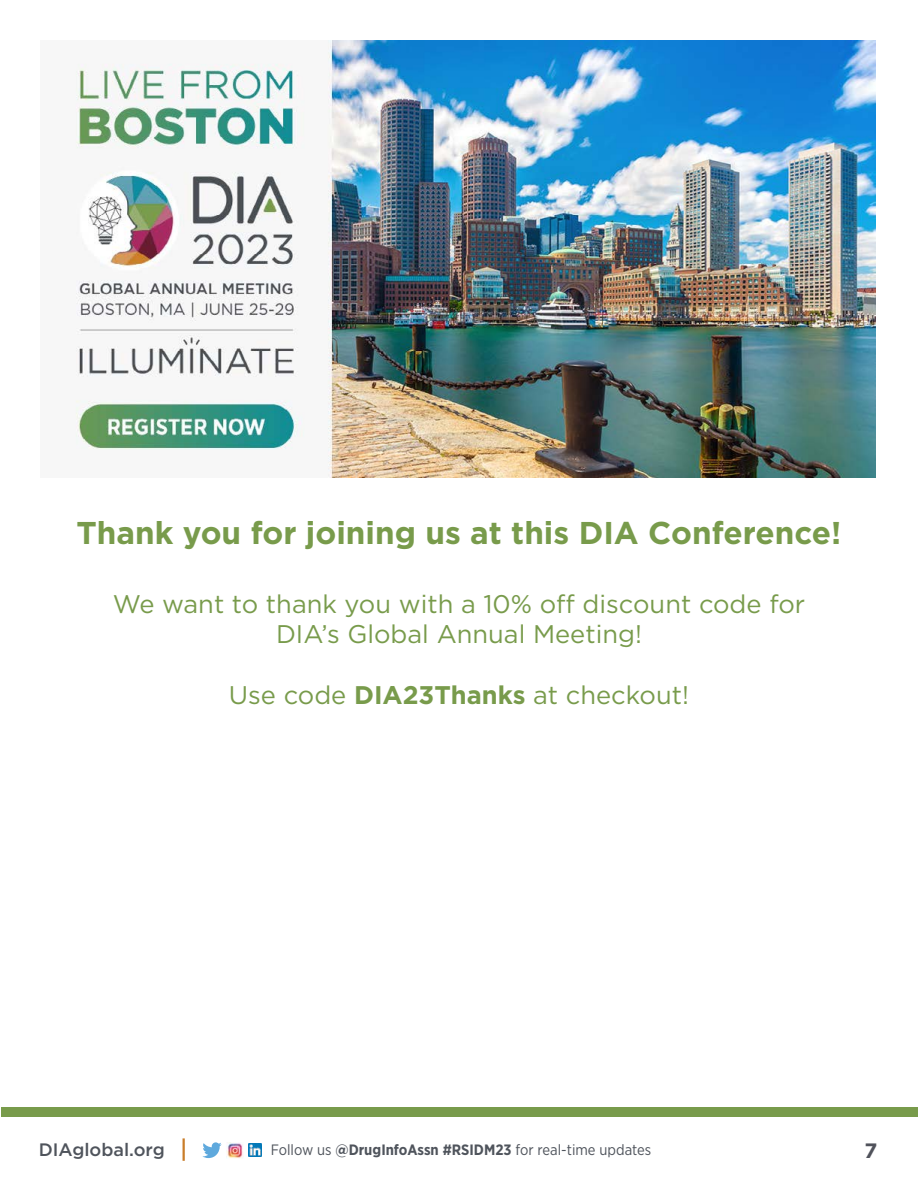
<style>
.page{position:relative;width:918px;height:1188px;background:#fff}
.page>*{position:absolute;margin:0;border:0;box-sizing:border-box;transform-origin:0 0}
.t1{font:700 31.5px "Gotham";color:#789b4b}
.t2{font:25.5px/30.6px "Gotham";color:#789b4b;text-align:center}
.t3{font:700 20.85px "Gotham";color:#50525b}
.t4{font:500 18px "Gotham";color:#4f545c}
.t5{font:15px "Gotham Narrow";color:#4f545c}
.s1{font-weight:700}
</style>
<div class="page">
<div style="left:2px;top:1107px;width:916px;height:9px;background:#789b4b"></div>
<hr style="left:183px;top:1138px;width:2px;height:23px;background:#c97d2a">
<svg style="left:202px;top:1142px;width:20px;height:16px"></svg>
<img style="left:226px;top:1142px;width:17px;height:16px">
<svg style="left:249px;top:1144px;width:12px;height:13px"></svg>
<img style="left:75px;top:40px;width:801px;height:438px">
<p class="t1" style="left:77px;top:512px;width:766px">Thank you for joining us at this DIA Conference!</p>
<p class="t2" style="left:113px;top:588px;width:694px">We want to thank you with a 10% off discount code for<br>DIA’s Global Annual Meeting!</p>
<p class="t2" style="left:229px;top:680px;width:462px">Use code <span class="s1">DIA23Thanks</span> at checkout!</p>
<p class="t4" style="left:39px;top:1138px;width:127px">DIAglobal.org</p>
<p class="t5" style="left:271px;top:1140px;width:382px">Follow us <span class="s1">@DrugInfoAssn #RSIDM23</span> for real-time updates</p>
<p class="t3" style="left:865px;top:1136px;width:14px">7</p>
</div>
